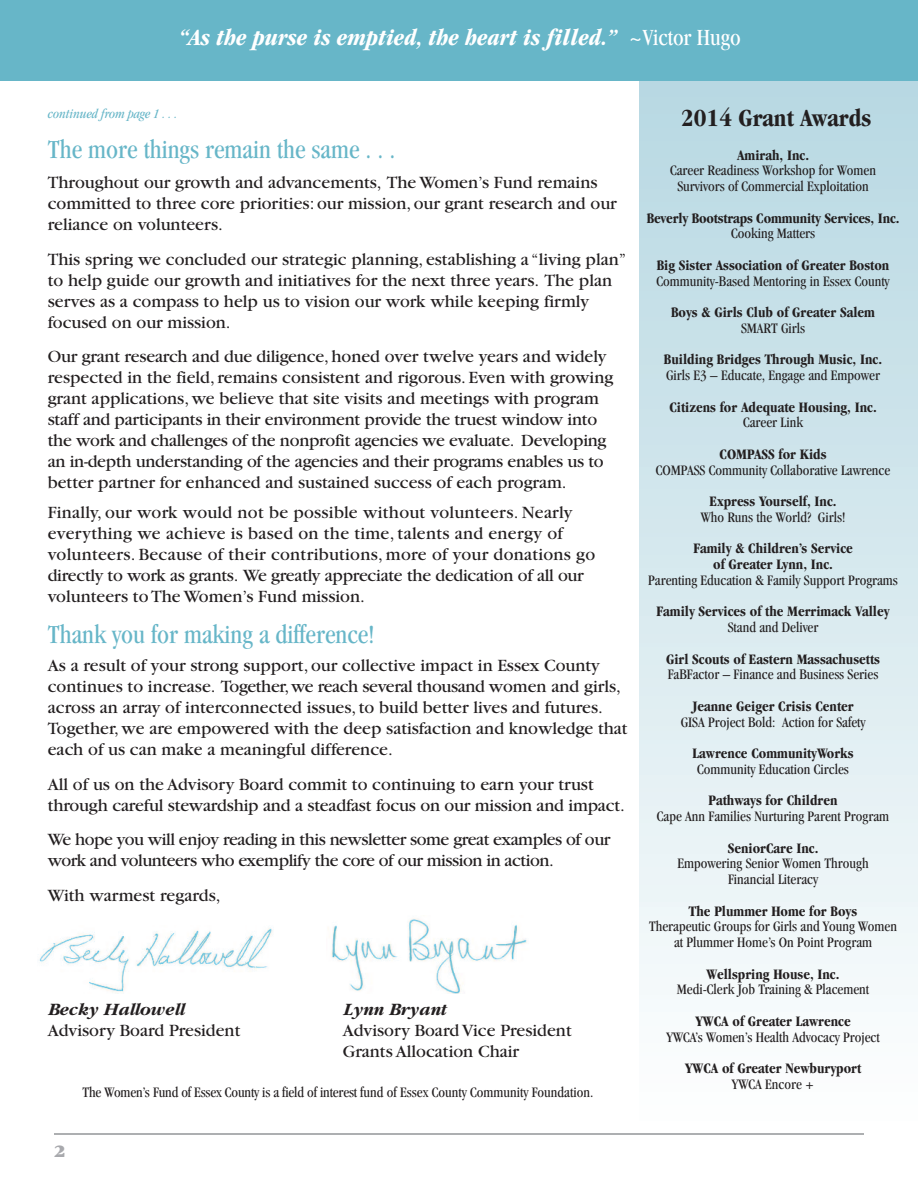
<style>
.page{position:relative;width:918px;height:1188px;background:#fff}
.page>*{position:absolute;margin:0;border:0;box-sizing:border-box;transform-origin:0 0}
.t1{font:condensed 27px "Garamond";color:#67b6c8}
.t2{font:700 condensed 25.5px "Garamond";color:#231f20}
.t3{font:italic 700 condensed 24px "Garamond";color:#fff}
.t4{font:18px/21px "Garamond";color:#231f20}
.t5{font:18px/21px "Garamond";letter-spacing:-.025em;color:#231f20}
.t6{font:italic 700 18px "Garamond";color:#231f20}
.t7{font:900 18px "Garamond";color:#a8a9ad}
.t8{font:condensed 15px/15.8px "Garamond";color:#231f20;text-align:center}
.t9{font:700 condensed 15px/15.8px "Garamond";color:#231f20;text-align:center}
.t10{font:italic condensed 13.5px "Garamond";color:#67b6c8}
.s1{font-weight:400;font-style:normal}
</style>
<div class="page">
<div style="left:639px;top:1px;width:279px;height:1119px;background:linear-gradient(to bottom,#b1d4e0,#fdfefe)"></div>
<div style="left:0;top:0;width:918px;height:81px;background:#67b6c8"></div>
<hr style="left:54px;top:1133px;width:810px;height:2px;background:#939598">
<img style="left:39px;top:927px;width:234px;height:65px">
<img style="left:331px;top:919px;width:196px;height:74px">
<h3 class="t3" style="left:179px;top:29px;width:563px">“As the purse is emptied, the heart is filled.” <span class="s1">~Victor Hugo</span></h3>
<p class="t10" style="left:48px;top:108px;width:131px">continued from page 1 . . .</p>
<h1 class="t1" style="left:48px;top:139px;width:349px">The more things remain the same . . .</h1>
<p class="t4" style="left:48px;top:174px;width:571px">Throughout our growth and advancements, The Women’s Fund remains committed to three core priorities: our mission, our grant research and our reliance on volunteers.</p>
<p class="t4" style="left:48px;top:250px;width:580px">This spring we concluded our strategic planning, establishing a “living plan” to help guide our growth and initiatives for the next three years. The plan serves as a compass to help us to vision our work while keeping firmly focused on our mission.</p>
<p class="t4" style="left:48px;top:348px;width:567px">Our grant research and due diligence,honed over twelve years and widely respected in the field,remains consistent and rigorous. Even with growing grant applications, we believe that site visits and meetings with program staff and participants in their environment provide the truest window into the work and challenges of the nonprofit agencies we evaluate. Developing an in-depth understanding of the agencies and their programs enables us to better partner for enhanced and sustained success of each program.</p>
<p class="t4" style="left:48px;top:504px;width:549px">Finally, our work would not be possible without volunteers. Nearly everything we achieve is based on the time, talents and energy of volunteers. Because of their contributions, more of your donations go directly to work as grants. We greatly appreciate the dedication of all our volunteers toThe Women’s Fund mission.</p>
<h1 class="t1" style="left:48px;top:624px;width:328px">Thank you for making a difference!</h1>
<p class="t4" style="left:48px;top:657px;width:582px">As a result of your strong support, our collective impact in Essex County continues to increase. Together,we reach several thousand women and girls, across an array of interconnected issues,to build better lives and futures.<br>Together, we are empowered with the deep satisfaction and knowledge that each of us can make a meaningful difference.</p>
<p class="t4" style="left:48px;top:775px;width:579px">All of us on the Advisory Board commit to continuing to earn your trust through careful stewardship and a steadfast focus on our mission and impact.</p>
<p class="t5" style="left:48px;top:831px;width:564px">We hope you will enjoy reading in this newsletter some great examples of our work and volunteers who exemplify the core of our mission in action.</p>
<p class="t4" style="left:48px;top:886px;width:174px">With warmest regards,</p>
<p class="t6" style="left:48px;top:998px;width:138px">Becky Hallowell</p>
<p class="t6" style="left:343px;top:998px;width:105px">Lynn Bryant</p>
<p class="t4" style="left:48px;top:1021px;width:194px">Advisory Board President</p>
<p class="t4" style="left:343px;top:1021px;width:231px">Advisory Board Vice President<br>Grants Allocation Chair</p>
<p class="t8" style="left:83px;top:1086px;width:512px">The Women’s Fund of Essex County is a field of interest fund of Essex County Community Foundation.</p>
<p class="t7" style="left:54px;top:1145px;width:13px">2</p>
<h2 class="t2" style="left:681px;top:108px;width:192px">2014 Grant Awards</h2>
<p class="t9" style="left:737px;top:148px;width:74px">Amirah, Inc.</p>
<p class="t8" style="left:670px;top:164px;width:207px">Career Readiness Workshop for Women<br>Survivors of Commercial Exploitation</p>
<p class="t9" style="left:647px;top:211px;width:254px">Beverly Bootstraps Community Services, Inc.</p>
<p class="t8" style="left:731px;top:227px;width:86px">Cooking Matters</p>
<p class="t9" style="left:657px;top:258px;width:234px">Big Sister Association of Greater Boston</p>
<p class="t8" style="left:657px;top:274px;width:235px">Community-Based Mentoring in Essex County</p>
<p class="t9" style="left:671px;top:306px;width:206px">Boys &amp; Girls Club of Greater Salem</p>
<p class="t8" style="left:741px;top:321px;width:66px">SMART Girls</p>
<p class="t9" style="left:664px;top:353px;width:220px">Building Bridges Through Music, Inc.</p>
<p class="t8" style="left:666px;top:369px;width:216px">Girls E3 – Educate, Engage and Empower</p>
<p class="t9" style="left:669px;top:400px;width:209px">Citizens for Adequate Housing, Inc.</p>
<p class="t8" style="left:743px;top:416px;width:61px">Career Link</p>
<p class="t9" style="left:720px;top:447px;width:108px">COMPASS for Kids</p>
<p class="t8" style="left:656px;top:463px;width:236px">COMPASS Community Collaborative Lawrence</p>
<p class="t9" style="left:710px;top:495px;width:129px">Express Yourself, Inc.</p>
<p class="t8" style="left:701px;top:510px;width:146px">Who Runs the World? Girls!</p>
<p class="t9" style="left:693px;top:542px;width:161px">Family &amp; Children’s Service of Greater Lynn, Inc.</p>
<p class="t8" style="left:648px;top:573px;width:251px">Parenting Education &amp; Family Support Programs</p>
<p class="t9" style="left:657px;top:605px;width:235px">Family Services of the Merrimack Valley</p>
<p class="t8" style="left:728px;top:621px;width:92px">Stand and Deliver</p>
<p class="t9" style="left:666px;top:652px;width:216px">Girl Scouts of Eastern Massachusetts</p>
<p class="t8" style="left:668px;top:668px;width:212px">FaBFactor – Finance and Business Series</p>
<p class="t9" style="left:693px;top:699px;width:163px">Jeanne Geiger Crisis Center</p>
<p class="t8" style="left:681px;top:715px;width:186px">GISA Project Bold: Action for Safety</p>
<p class="t9" style="left:693px;top:747px;width:162px">Lawrence CommunityWorks</p>
<p class="t8" style="left:697px;top:762px;width:153px">Community Education Circles</p>
<p class="t9" style="left:709px;top:794px;width:131px">Pathways for Children</p>
<p class="t8" style="left:657px;top:810px;width:234px">Cape Ann Families Nurturing Parent Program</p>
<p class="t9" style="left:728px;top:841px;width:92px">SeniorCare Inc.</p>
<p class="t8" style="left:677px;top:857px;width:193px">Empowering Senior Women Through<br>Financial Literacy</p>
<p class="t9" style="left:689px;top:904px;width:170px">The Plummer Home for Boys</p>
<p class="t8" style="left:649px;top:920px;width:250px">Therapeutic Groups for Girls and Young Women at Plummer Home’s On Point Program</p>
<p class="t9" style="left:707px;top:967px;width:134px">Wellspring House, Inc.</p>
<p class="t8" style="left:677px;top:983px;width:194px">Medi-Clerk Job Training &amp; Placement</p>
<p class="t9" style="left:695px;top:1014px;width:157px">YWCA of Greater Lawrence</p>
<p class="t8" style="left:666px;top:1030px;width:215px">YWCA’s Women’s Health Advocacy Project</p>
<p class="t9" style="left:685px;top:1062px;width:178px">YWCA of Greater Newburyport</p>
<p class="t8" style="left:732px;top:1077px;width:84px">YWCA Encore +</p>
</div>
